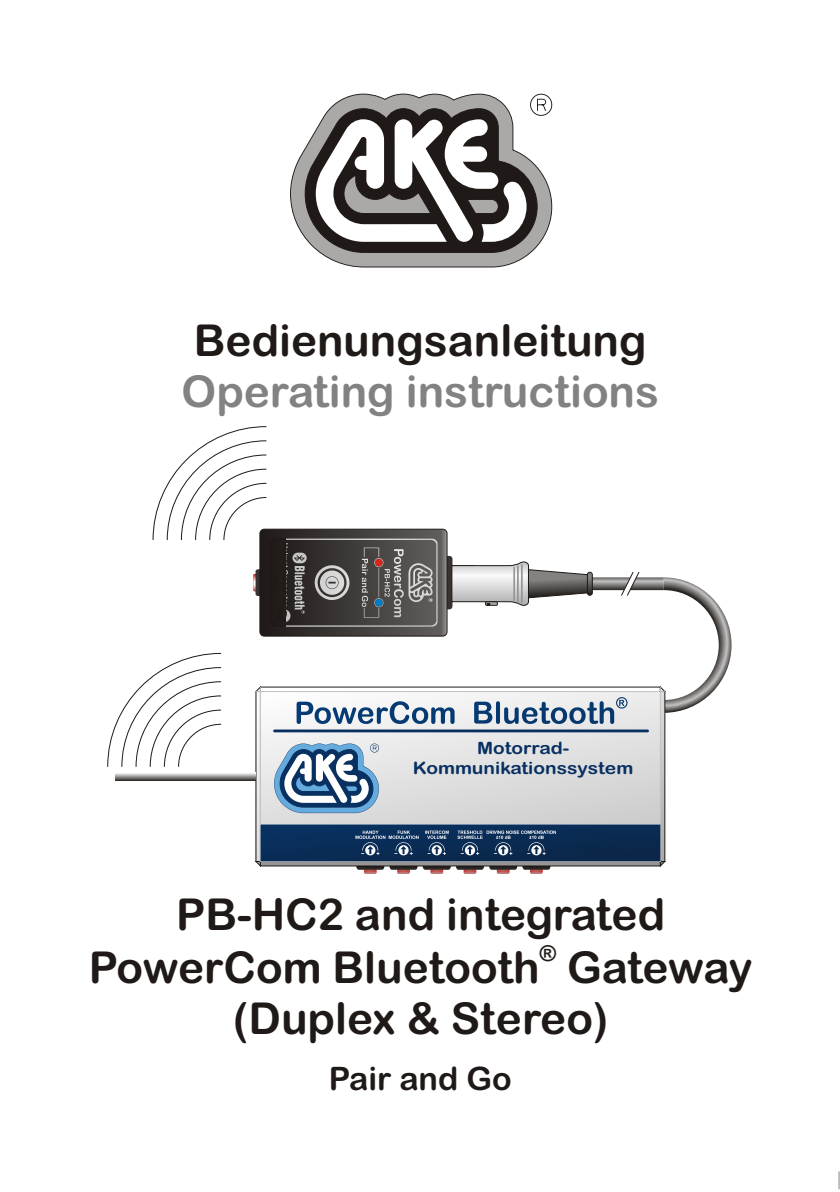
<style>
.page{position:relative;width:840px;height:1192px;background:#fff}
.page>*{position:absolute;margin:0;border:0;box-sizing:border-box;transform-origin:0 0}
.t1{font:44px/51px "Arial Rounded MT Bold";color:#1f1a17;text-align:center}
.t2{font:44px "Arial Rounded MT Bold";color:#828282}
.t3{font:700 32.4px "Arial Rounded MT Bold";color:#1f1a17}
.t4{font:22px "Arial Rounded MT Bold";color:#1f1a17}
.t5{font:700 17px/19.8px "Arial Rounded MT Bold";color:#083061;text-align:center;scale:1.13 1}
</style>
<div class="page">
<svg style="left:529px;top:577px;width:131px;height:13px"></svg>
<div style="left:433px;top:556px;width:19px;height:53px;background:#383330;border-radius:3px"></div>
<svg style="left:260px;top:529px;width:187px;height:107px;background:#4e4b49"></svg>
<div style="left:260px;top:529px;width:187px;height:107px;border:1px solid #1f1a17;border-radius:4px"></div>
<svg style="left:290px;top:148px;width:241px;height:119px;fill:#aba8a8"></svg>
<svg style="left:305px;top:94px;width:247px;height:159px"></svg>
<svg style="left:839px;top:1171px;width:1px;height:18px"></svg>
<svg style="left:452px;top:562px;width:77px;height:44px"></svg>
<div style="left:587px;top:572px;width:5px;height:23px;background:#838281;border-radius:2px"></div>
<div style="left:587px;top:572px;width:5px;height:23px;border:1px solid #1f1a17;border-radius:2px"></div>
<svg style="left:587px;top:575px;width:6px;height:18px"></svg>
<svg style="left:261px;top:687px;width:399px;height:4px"></svg>
<svg style="left:662px;top:713px;width:1px;height:111px"></svg>
<svg style="left:262px;top:693px;width:396px;height:131px;background:#dfdfdf"></svg>
<svg style="left:256px;top:687px;width:5px;height:5px"></svg>
<svg style="left:660px;top:577px;width:72px;height:136px"></svg>
<svg style="left:274px;top:744px;width:105px;height:69px"></svg>
<svg style="left:296px;top:696px;width:332px;height:28px"></svg>
<hr style="left:274px;top:730px;width:374px;height:2px;background:#083061">
<svg style="left:256px;top:824px;width:409px;height:50px;background:#445a75"></svg>
<svg style="left:621px;top:571px;width:19px;height:25px"></svg>
<svg style="left:116px;top:773px;width:140px;height:8px"></svg>
<svg style="left:153px;top:426px;width:285px;height:201px"></svg>
<svg style="left:107px;top:653px;width:115px;height:114px"></svg>
<p class="t1" style="left:194px;top:319px;width:454px">Bedienungsanleitung</p>
<p class="t2" style="left:181px;top:375px;width:479px">Operating instructions</p>
<p class="t5" style="left:413px;top:740px;width:197px">Motorrad-<br>Kommunikationssystem</p>
<p class="t1" style="left:176px;top:894px;width:490px">PB-HC2 and integrated</p>
<p class="t4" style="left:540px;top:945px;width:18px">®</p>
<p class="t1" style="left:89px;top:946px;width:666px">PowerCom Bluetooth Gateway (Duplex &amp; Stereo)</p>
<p class="t3" style="left:329px;top:1067px;width:184px">Pair and Go</p>
</div>
